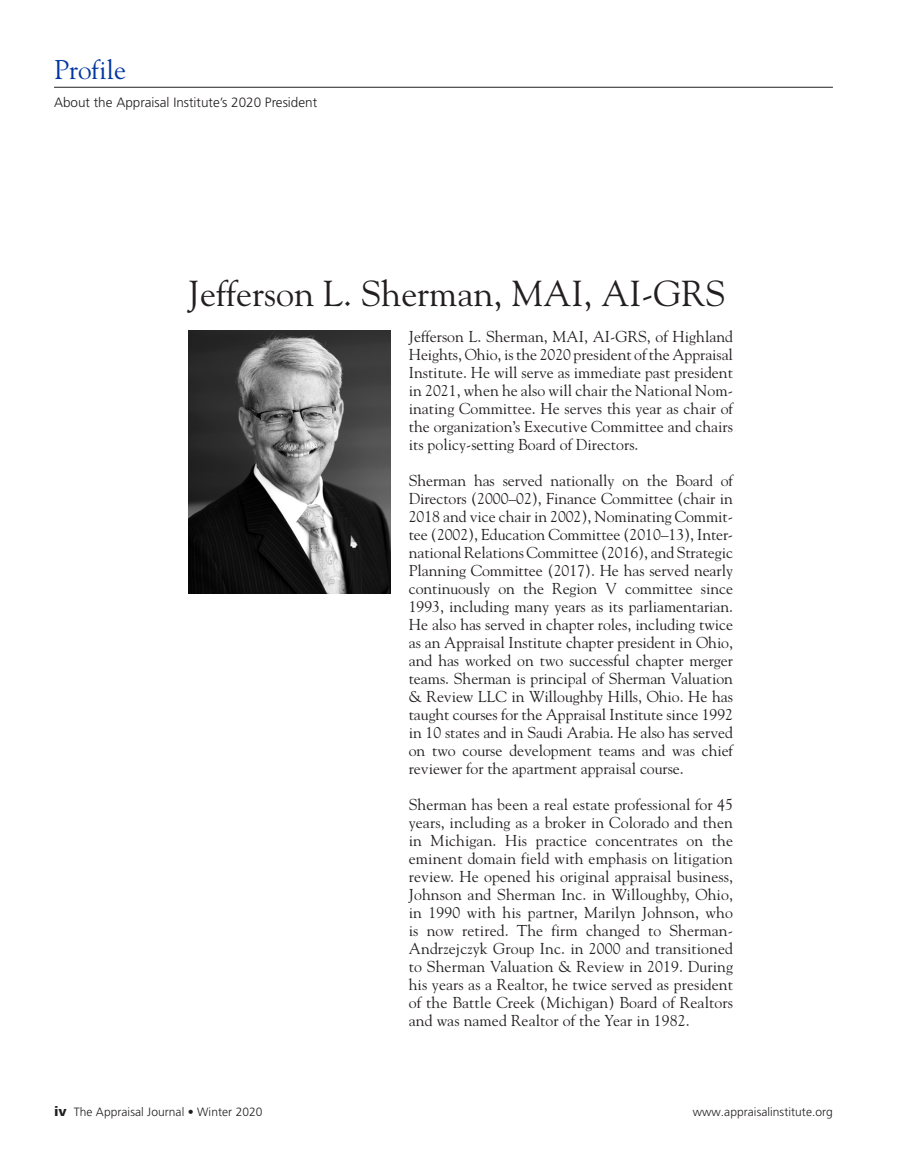
<style>
.page{position:relative;width:905px;height:1161px;background:#fff}
.page>*{position:absolute;margin:0;border:0;box-sizing:border-box;transform-origin:0 0}
.Headline_-_small_gou{font:36px "Goudy";color:#231f20}
.slug_-_flush_right_b{font:27px "Goudy";color:#0036a0}
.body_-_goudy{font:15.75px/18px "Goudy";color:#231f20;text-align:justify}
.slug_-_flush_right_u{font:300 13.5px "Frutiger";color:#231f20}
.t1{font:300 12px "Frutiger";letter-spacing:.005em;color:#231f20}
.s1{font-weight:900;font-size:13.5px}
</style>
<div class="page">
<hr style="left:54px;top:87px;width:778px;height:1px;background:#231f20">
<img style="left:188px;top:331px;width:203px;height:263px">
<p class="slug_-_flush_right_b" style="left:54px;top:53px;width:74px">Profile</p>
<p class="slug_-_flush_right_u" style="left:54px;top:95px;width:265px">About the Appraisal Institute’s 2020 President</p>
<p class="Headline_-_small_gou" style="left:188px;top:271px;width:539px">Jefferson L. Sherman, MAI, AI-GRS</p>
<p class="body_-_goudy" style="left:409px;top:327px;width:326px">Jefferson L. Sherman, MAI, AI-GRS, of Highland Heights, Ohio, is the 2020 president of the Appraisal Institute. He will serve as immediate past president in 2021, when he also will chair the National Nom&shy;inating Committee. He serves this year as chair of the organization’s Executive Committee and chairs its policy-setting Board of Directors.</p>
<p class="body_-_goudy" style="left:409px;top:471px;width:326px">Sherman has served nationally on the Board of Directors (2000–02), Finance Committee (chair in 2018 and vice chair in 2002), Nominating Commit&shy;tee (2002), Education Committee (2010–13), Inter&shy;national Relations Committee (2016), and Strategic Planning Committee (2017). He has served nearly continuously on the Region V committee since 1993, including many years as its parliamentarian.<br>He also has served in chapter roles, including twice as an Appraisal Institute chapter president in Ohio, and has worked on two successful chapter merger teams. Sherman is principal of Sherman Valuation &amp; Review LLC in Willoughby Hills, Ohio. He has taught courses for the Appraisal Institute since 1992 in 10 states and in Saudi Arabia. He also has served on two course development teams and was chief reviewer for the apartment appraisal course.</p>
<p class="body_-_goudy" style="left:409px;top:795px;width:326px">Sherman has been a real estate professional for 45 years, including as a broker in Colorado and then in Michigan. His practice concentrates on the eminent domain field with emphasis on litigation review. He opened his original appraisal business, Johnson and Sherman Inc. in Willoughby, Ohio, in 1990 with his partner, Marilyn Johnson, who is now retired. The firm changed to Sherman-Andrzejczyk Group Inc. in 2000 and transitioned to Sherman Valuation &amp; Review in 2019. During his years as a Realtor, he twice served as president of the Battle Creek (Michigan) Board of Realtors and was named Realtor of the Year in 1982.</p>
<p class="t1" style="left:54px;top:1105px;width:210px"><span class="s1">iv</span> The Appraisal Journal • Winter 2020</p>
<p class="t1" style="left:692px;top:1105px;width:142px">www.appraisalinstitute.org</p>
</div>
